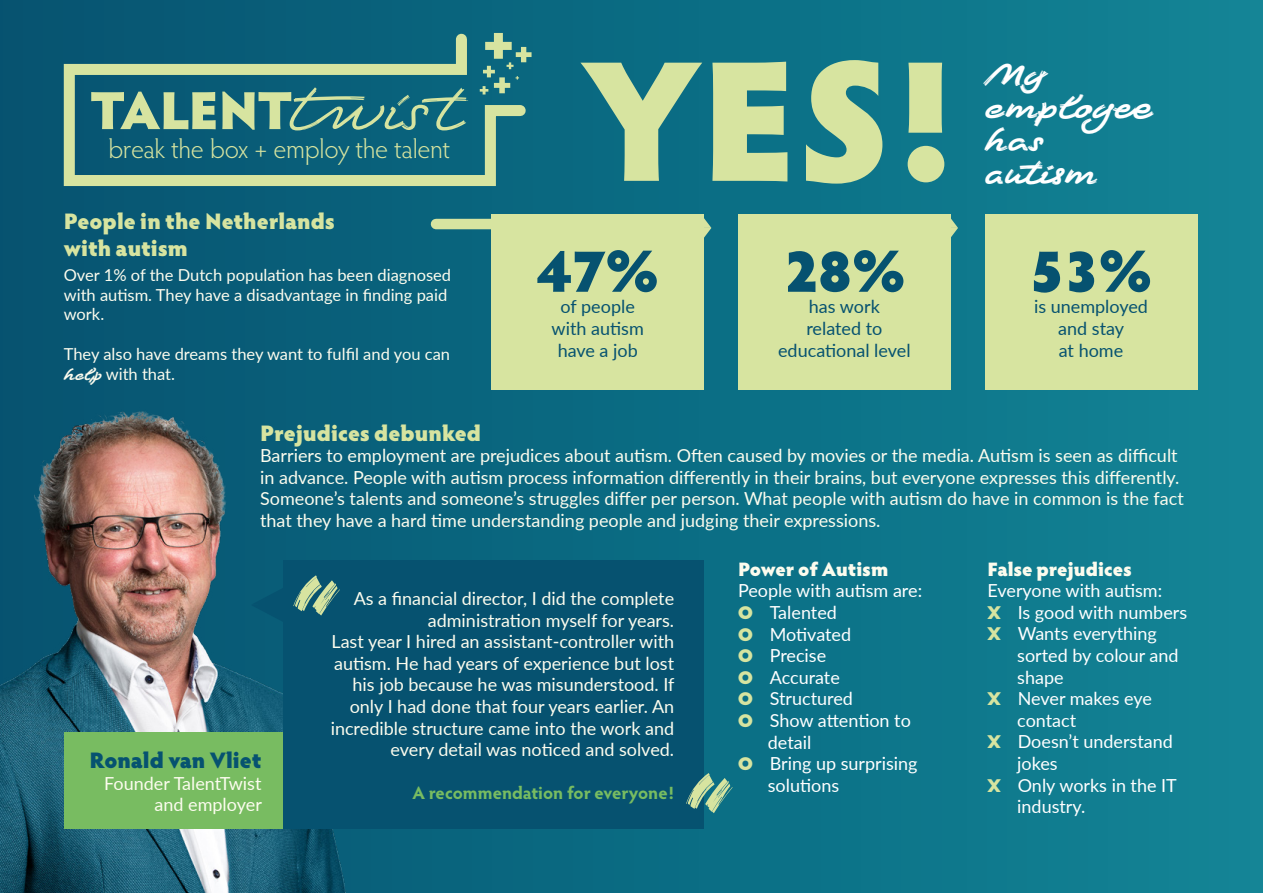
<style>
.page{position:relative;width:1263px;height:893px;background:#fff}
.page>*{position:absolute;margin:0;border:0;box-sizing:border-box;transform-origin:0 0}
.t1{font:900 172.5px "Hypatia Sans Pro";color:#d7e4a0}
.t2{font:900 60px "Hypatia Sans Pro";color:#065270}
.t3{font:900 33px/33px "Duos Brush Pro";color:#fff}
.t4{font:300 26.85px "Hypatia Sans Pro";letter-spacing:-.015em;color:#d7e4a0}
.t5{font:900 22.5px/27px "Hypatia Sans Pro";color:#d7e4a0}
.t6{font:900 22.5px "Hypatia Sans Pro";letter-spacing:-.005em;color:#065270}
.t7{font:900 19.5px "Hypatia Sans Pro";letter-spacing:-.005em;color:#fcfcee}
.t8{font:18px/21.6px "Lato";color:#fcfcee;text-align:right}
.t9{font:18px/21.6px "Lato";color:#fff}
.t10{font:18px/21.6px "Lato";color:#065270;text-align:center}
.t11{font:700 18px "Hypatia Sans Pro";color:#78bc61}
.t12{font:16.5px/19.8px "Lato";color:#fcfcee}
.s1{font-family:"Duos Brush Pro";font-weight:900}
.s2{font-family:"Raleway";font-weight:900;font-size:22.5px;color:#d7e4a0}
</style>
<div class="page">
<div style="left:0;top:0;width:1263px;height:893px;background:linear-gradient(to right,#055270,#128596)"></div>
<img style="left:0;top:401px;width:381px;height:492px">
<div style="left:65px;top:732px;width:218px;height:96px;background:#78bc61"></div>
<div style="left:491px;top:214px;width:213px;height:176px;background:#d7e4a0"></div>
<div style="left:985px;top:214px;width:212px;height:176px;background:#d7e4a0"></div>
<div style="left:436px;top:219px;width:64px;height:10px;background:#d7e4a0"></div>
<svg style="left:951px;top:217px;width:7px;height:22px"></svg>
<div style="left:738px;top:214px;width:213px;height:176px;background:#d7e4a0"></div>
<svg style="left:704px;top:217px;width:7px;height:22px"></svg>
<svg style="left:64px;top:33px;width:467px;height:153px"></svg>
<div style="left:283px;top:561px;width:421px;height:268px;background:#065270"></div>
<svg style="left:251px;top:575px;width:89px;height:56px"></svg>
<svg style="left:686px;top:773px;width:46px;height:40px"></svg>
<h3 class="t4" style="left:108px;top:131px;width:343px">break the box + employ the talent</h3>
<p class="t5" style="left:64px;top:207px;width:273px">People in the Netherlands with autism</p>
<p class="t12" style="left:64px;top:264px;width:389px">Over 1% of the Dutch population has been diagnosed with autism. They have a disadvantage in finding paid work.</p>
<p class="t12" style="left:64px;top:343px;width:388px">They also have dreams they want to fulfil and you can <span class="s1">help</span> with that.</p>
<h1 class="t1" style="left:580px;top:-7px;width:378px">YES!</h1>
<h3 class="t3" style="left:985px;top:57px;width:171px">My employee has autism</h3>
<h2 class="t2" style="left:537px;top:227px;width:123px">47%</h2>
<p class="t10" style="left:552px;top:295px;width:94px">of people with autism have a job</p>
<h2 class="t2" style="left:783px;top:227px;width:123px">28%</h2>
<p class="t10" style="left:778px;top:295px;width:134px">has work<br>related to educational level</p>
<h2 class="t2" style="left:1030px;top:227px;width:123px">53%</h2>
<p class="t10" style="left:1034px;top:295px;width:115px">is unemployed and stay<br>at home</p>
<p class="t5" style="left:260px;top:418px;width:223px">Prejudices debunked</p>
<p class="t8" style="left:260px;top:444px;width:925px;text-align:left">Barriers to employment are prejudices about autism. Often caused by movies or the media. Autism is seen as difficult in advance. People with autism process information differently in their brains, but everyone expresses this differently.<br>Someone’s talents and someone’s struggles differ per person. What people with autism do have in common is the fact that they have a hard time understanding people and judging their expressions.</p>
<p class="t7" style="left:738px;top:554px;width:152px">Power of Autism</p>
<p class="t9" style="left:738px;top:579px;width:186px">People with autism are:</p>
<p class="t9" style="left:738px;top:601px;width:100px"><span class="s2">k</span> Talented</p>
<p class="t9" style="left:738px;top:622px;width:115px"><span class="s2">k</span> Motivated</p>
<p class="t9" style="left:738px;top:644px;width:90px"><span class="s2">k</span> Precise</p>
<p class="t9" style="left:738px;top:666px;width:103px"><span class="s2">k</span> Accurate</p>
<p class="t9" style="left:738px;top:687px;width:116px"><span class="s2">k</span> Structured</p>
<p class="t9" style="left:738px;top:709px;width:174px"><span class="s2">k</span> Show attention to</p>
<p class="t9" style="left:768px;top:730px;width:45px">detail</p>
<p class="t9" style="left:738px;top:752px;width:181px"><span class="s2">k</span> Bring up surprising</p>
<p class="t9" style="left:768px;top:774px;width:73px">solutions</p>
<p class="t7" style="left:987px;top:554px;width:146px">False prejudices</p>
<p class="t9" style="left:987px;top:579px;width:201px">Everyone with autism:<br><span class="s2">£</span> Is good with numbers <span class="s2">£</span> Wants everything</p>
<p class="t9" style="left:1017px;top:644px;width:163px">sorted by colour and</p>
<p class="t9" style="left:1017px;top:665px;width:48px">shape</p>
<p class="t9" style="left:987px;top:687px;width:166px"><span class="s2">£</span> Never makes eye</p>
<p class="t9" style="left:1017px;top:709px;width:60px">contact</p>
<p class="t9" style="left:987px;top:730px;width:187px"><span class="s2">£</span> Doesn’t understand</p>
<p class="t9" style="left:1017px;top:752px;width:42px">jokes</p>
<p class="t9" style="left:987px;top:773px;width:191px"><span class="s2">£</span> Only works in the IT</p>
<p class="t9" style="left:1017px;top:795px;width:70px">industry.</p>
<p class="t8" style="left:331px;top:587px;width:345px">As a financial director, I did the complete administration myself for years.<br>Last year I hired an assistant-controller with autism. He had years of experience but lost his job because he was misunderstood. If only I had done that four years earlier. An incredible structure came into the work and every detail was noticed and solved.</p>
<p class="t11" style="left:412px;top:780px;width:263px">A recommendation for everyone!</p>
<p class="t6" style="left:90px;top:743px;width:173px">Ronald van Vliet</p>
<p class="t8" style="left:104px;top:771px;width:159px">Founder TalentTwist and employer</p>
</div>
